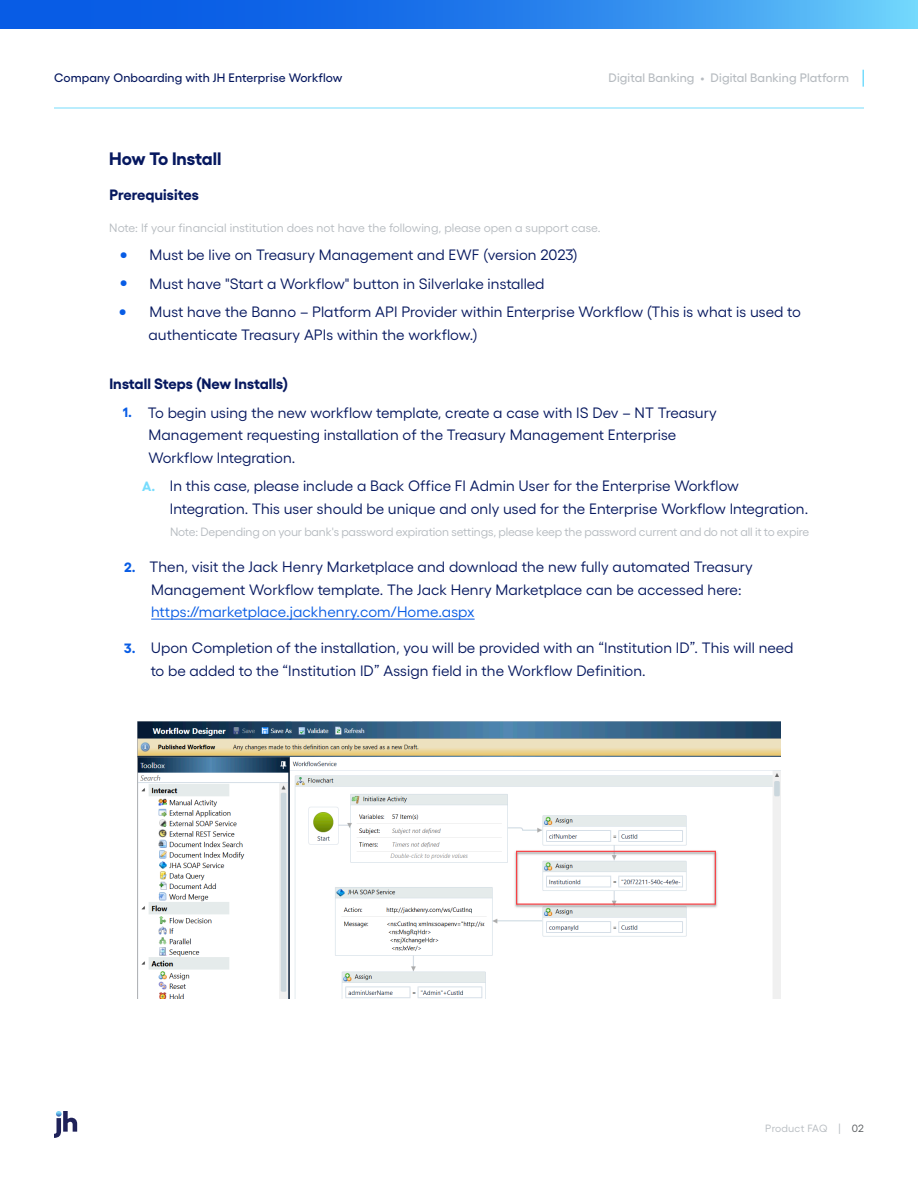
<style>
.page{position:relative;width:918px;height:1188px;background:#fff}
.page>*{position:absolute;margin:0;border:0;box-sizing:border-box;transform-origin:0 0}
.Paragraph_Heading{font:700 18px "Gellix";color:#06185f}
.t1{font:15px/22.5px "Gellix";letter-spacing:.005em;color:#06185f}
.Body_Text{font:700 15px "Gellix";letter-spacing:.005em;color:#06185f}
.t2{font:500 12.3px "Gellix";letter-spacing:.01em;color:#06185f}
.t3{font:500 12.3px "Gellix";letter-spacing:.01em;color:#b6bbc0}
.Body_Text-2{font:12px "Gellix";letter-spacing:-.01em;color:#b6bbc0}
.t4{font:10.5px "Gellix";letter-spacing:.01em;color:#b6bbc0}
.s1{font-weight:800;font-size:19.5px;color:#085ce5}
.s2{font-weight:700;font-size:13.5px;color:#085ce5}
.s3{font-weight:700;font-size:13.5px;color:#76dcfd}
.s4{color:#085ce5}
.s5{color:#575a5d}
</style>
<div class="page">
<svg style="left:0;top:0;width:918px;height:28px;background:#2781eb"></svg>
<svg style="left:862px;top:70px;width:2px;height:17px"></svg>
<hr style="left:54px;top:108px;width:810px;height:1px;background:#76dcfd">
<svg style="left:54px;top:1111px;width:23px;height:27px"></svg>
<hr style="left:151px;top:619px;width:324px;height:1px;background:#085ce5">
<img style="left:137px;top:721px;width:644px;height:277px">
<p class="t2" style="left:54px;top:69px;width:290px">Company Onboarding with JH Enterprise Workflow</p>
<p class="t3" style="left:609px;top:68px;width:242px">Digital Banking • Digital Banking Platform</p>
<p class="Paragraph_Heading" style="left:109px;top:144px;width:114px">How To Install</p>
<p class="Body_Text" style="left:109px;top:183px;width:91px">Prerequisites</p>
<p class="Body_Text-2" style="left:109px;top:218px;width:493px">Note: If your financial institution does not have the following, please open a support case.</p>
<p class="t1" style="left:120px;top:242px;width:460px"><span class="s1">•</span> Must be live on Treasury Management and EWF (version 2023)</p>
<p class="t1" style="left:120px;top:271px;width:426px"><span class="s1">•</span> Must have "Start a Workflow" button in Silverlake installed</p>
<p class="t1" style="left:148px;top:299px;width:654px;text-indent:-30px"><span class="s1">•</span> Must have the Banno – Platform API Provider within Enterprise Workflow (This is what is used to authenticate Treasury APIs within the workflow.)</p>
<p class="Body_Text" style="left:109px;top:372px;width:181px">Install Steps (New Installs)</p>
<p class="t1" style="left:148px;top:400px;width:570px;text-indent:-26px"><span class="s2">1.</span> To begin using the new workflow template, create a case with IS Dev – NT Treasury<br>Management requesting installation of the Treasury Management Enterprise<br>Workflow Integration.</p>
<p class="t1" style="left:170px;top:473px;width:640px;text-indent:-28px"><span class="s3">A.</span> In this case, please include a Back Office FI Admin User for the Enterprise Workflow<br>Integration. This user should be unique and only used for the Enterprise Workflow Integration.</p>
<p class="Body_Text-2" style="left:170px;top:523px;width:641px">Note: Depending on your bank's password expiration settings, please keep the password current and do not all it to expire</p>
<p class="t1" style="left:151px;top:554px;width:603px;text-indent:-27px"><span class="s2">2.</span> Then, visit the Jack Henry Marketplace and download the new fully automated Treasury<br>Management Workflow template. The Jack Henry Marketplace can be accessed here: <span class="s4">https://marketplace.jackhenry.com/Home.aspx</span></p>
<p class="t1" style="left:151px;top:635px;width:644px;text-indent:-26px"><span class="s2">3.</span> Upon Completion of the installation, you will be provided with an “Institution ID”. This will need to be added to the “Institution ID” Assign field in the Workflow Definition.</p>
<p class="t4" style="left:765px;top:1120px;width:100px">Product FAQ | <span class="s5">02</span></p>
</div>
